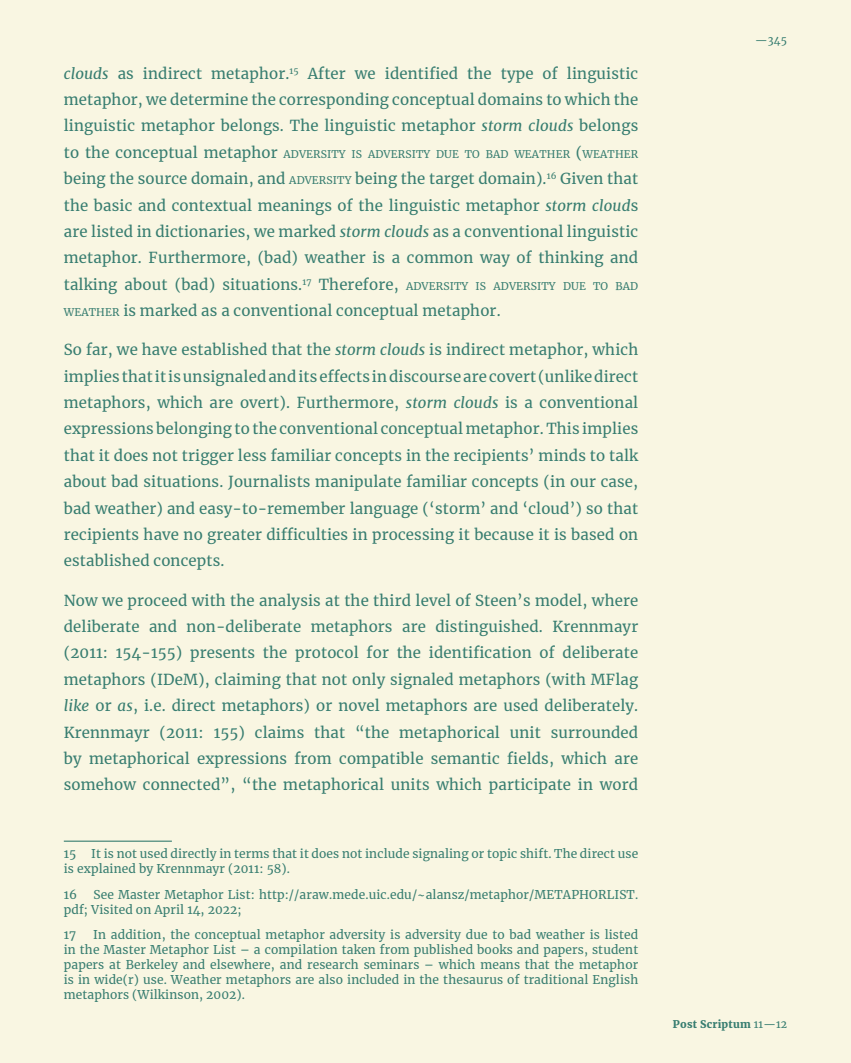
<style>
.page{position:relative;width:851px;height:1063px;background:#fff}
.page>*{position:absolute;margin:0;border:0;box-sizing:border-box;transform-origin:0 0}
.t1{font:15px/26.4px "Merriweather";letter-spacing:.01em;color:#377d70;text-align:justify}
.t2{font:12px/15px "Merriweather";letter-spacing:.01em;color:#377d70}
.t3{font:10.5px "Merriweather";letter-spacing:.015em;color:#377d70}
.t4{font:900 10.5px "Merriweather";letter-spacing:.02em;color:#377d70}
.t5{font:10.5px "Merriweather";color:#377d70}
.s1{font-style:italic}
.s2{font-size:15px}
.s3{font-size:10.5px}
.s4{font-weight:400}
</style>
<div class="page">
<div style="left:0;top:0;width:850px;height:1063px;background:#f9f6e2"></div>
<hr style="left:64px;top:841px;width:108px;height:1px;background:#377d70">
<p class="t1" style="left:64px;top:59px;width:576px"><span class="s1">clouds</span> as indirect metaphor.<sup>15</sup> After we identified the type of linguistic metaphor, we determine the corresponding conceptual domains to which the linguistic metaphor belongs. The linguistic metaphor <span class="s1">storm clouds</span> belongs</p>
<p class="t3" style="left:64px;top:147px;width:576px"><span class="s2">to the conceptual metaphor</span> ADVERSITY IS ADVERSITY DUE TO BAD WEATHER <span class="s2">(</span>WEATHER</p>
<p class="t1" style="left:64px;top:165px;width:576px">being the source domain, and <span class="s3">ADVERSITY</span> being the target domain).<sup>16</sup> Given that the basic and contextual meanings of the linguistic metaphor <span class="s1">storm cloud</span>s are listed in dictionaries, we marked <span class="s1">storm clouds</span> as a conventional linguistic metaphor. Furthermore, (bad) weather is a common way of thinking and talking about (bad) situations.<sup>17</sup> Therefore, <span class="s3">ADVERSITY IS ADVERSITY DUE TO BAD WEATHER</span> is marked as a conventional conceptual metaphor.</p>
<p class="t1" style="left:64px;top:336px;width:576px">So far, we have established that the <span class="s1">storm clouds</span> is indirect metaphor, which implies that it is unsignaled and its effects in discourse are covert (unlike direct metaphors, which are overt). Furthermore, <span class="s1">storm clouds</span> is a conventional expressions belonging to the conventional conceptual metaphor. This implies that it does not trigger less familiar concepts in the recipients’ minds to talk about bad situations. Journalists manipulate familiar concepts (in our case, bad weather) and easy-to-remember language (‘storm’ and ‘cloud’) so that recipients have no greater difficulties in processing it because it is based on established concepts.</p>
<p class="t1" style="left:64px;top:587px;width:576px">Now we proceed with the analysis at the third level of Steen’s model, where deliberate and non-deliberate metaphors are distinguished. Krennmayr (2011: 154-155) presents the protocol for the identification of deliberate metaphors (IDeM), claiming that not only signaled metaphors (with MFlag <span class="s1">like</span> or <span class="s1">as</span>, i.e. direct metaphors) or novel metaphors are used deliberately.<br>Krennmayr (2011: 155) claims that “the metaphorical unit surrounded by metaphorical expressions from compatible semantic fields, which are somehow connected”, “the metaphorical units which participate in word</p>
<p class="t2" style="left:64px;top:846px;width:576px">15 It is not used directly in terms that it does not include signaling or topic shift. The direct use is explained by Krennmayr (2011: 58).</p>
<p class="t2" style="left:64px;top:887px;width:15px">16</p>
<p class="t2" style="left:64px;top:887px;width:576px;text-indent:30px">See Master Metaphor List: http://araw.mede.uic.edu/~alansz/metaphor/METAPHORLIST. pdf; Visited on April 14, 2022;</p>
<p class="t2" style="left:64px;top:927px;width:14px">17</p>
<p class="t2" style="left:64px;top:927px;width:576px;text-align:justify;text-indent:29px">In addition, the conceptual metaphor adversity is adversity due to bad weather is listed in the Master Metaphor List – a compilation taken from published books and papers, student papers at Berkeley and elsewhere, and research seminars – which means that the metaphor is in wide(r) use. Weather metaphors are also included in the thesaurus of traditional English metaphors (Wilkinson, 2002).</p>
<p class="t5" style="left:755px;top:33px;width:33px">—345</p>
<p class="t4" style="left:673px;top:1017px;width:116px">Post Scriptum <span class="s4">11—12</span></p>
</div>
